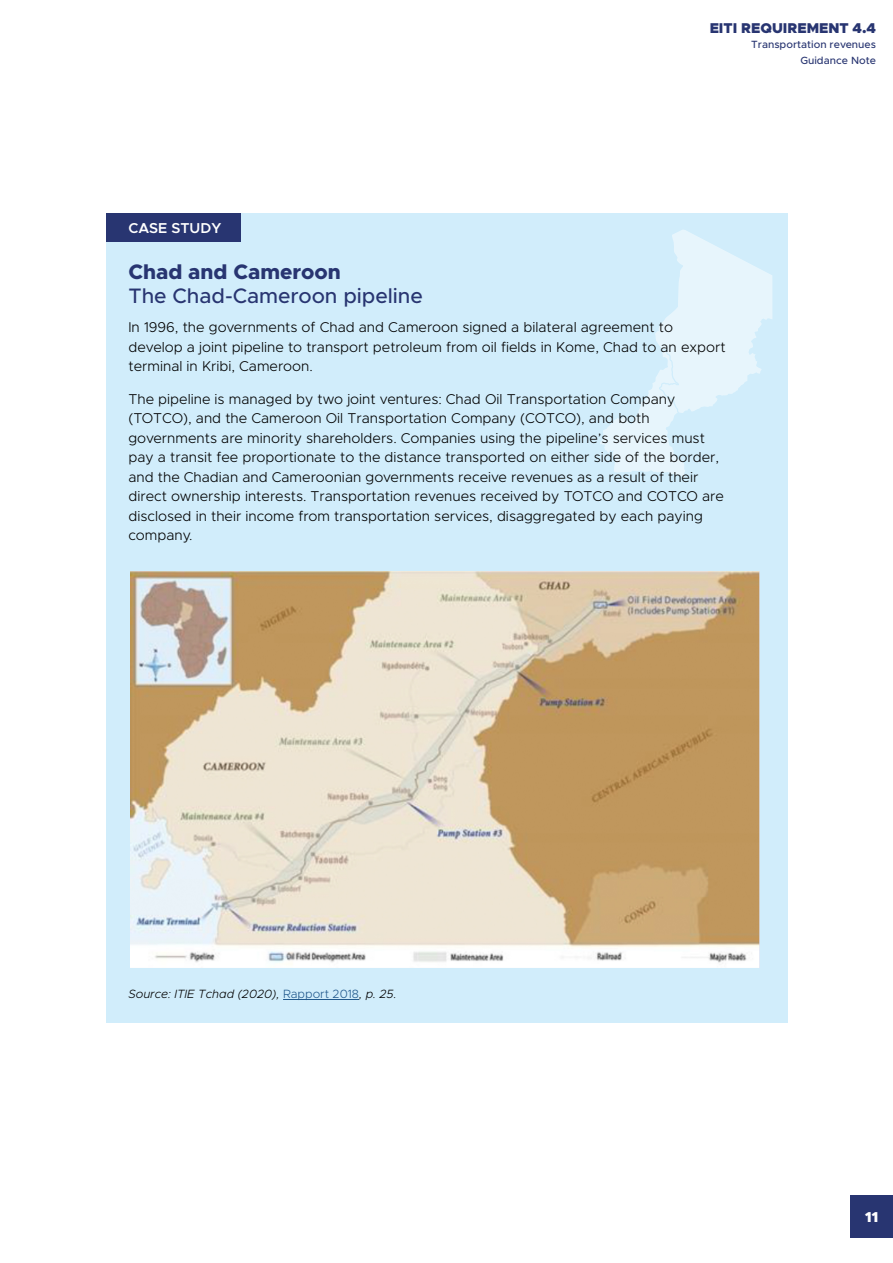
<style>
.page{position:relative;width:893px;height:1263px;background:#fff}
.page>*{position:absolute;margin:0;border:0;box-sizing:border-box;transform-origin:0 0}
.t1{font:500 21px "Metropolis";color:#283571}
.t2{font:800 21px "Metropolis";color:#283571}
.t3{font:600 14.4px "Metropolis";color:#fff}
.t4{font:900 14.4px "Metropolis";color:#fff}
.t5{font:300 14.25px/19.5px "Metropolis";color:#000}
.t6{font:900 14.25px "Metropolis";color:#283571}
.t7{font:italic 300 12px "Metropolis";color:#000}
.t8{font:500 10.5px/15.8px "Metropolis";color:#283571;text-align:right}
.s1{font-style:normal;color:#235a8d}
</style>
<div class="page">
<div style="left:106px;top:213px;width:682px;height:810px;background:#d1edfb"></div>
<div style="left:850px;top:1195px;width:43px;height:42px;background:#283571"></div>
<div style="left:107px;top:213px;width:134px;height:29px;background:#283571"></div>
<img style="left:131px;top:572px;width:628px;height:395px">
<hr style="left:283px;top:999px;width:76px;height:1px;background:#235a8d">
<svg style="left:600px;top:230px;width:172px;height:248px"></svg>
<p class="t3" style="left:128px;top:219px;width:94px">CASE STUDY</p>
<p class="t6" style="left:710px;top:19px;width:168px">EITI REQUIREMENT 4.4</p>
<p class="t8" style="left:751px;top:37px;width:126px">Transportation revenues<br>Guidance Note</p>
<h1 class="t2" style="left:128px;top:258px;width:214px">Chad and Cameroon</h1>
<h1 class="t1" style="left:128px;top:283px;width:296px">The Chad-Cameroon pipeline</h1>
<p class="t5" style="left:128px;top:318px;width:599px">In 1996, the governments of Chad and Cameroon signed a bilateral agreement to develop a joint pipeline to transport petroleum from oil fields in Kome, Chad to an export terminal in Kribi, Cameroon.</p>
<p class="t5" style="left:128px;top:389px;width:597px">The pipeline is managed by two joint ventures: Chad Oil Transportation Company (TOTCO), and the Cameroon Oil Transportation Company (COTCO), and both governments are minority shareholders. Companies using the pipeline’s services must pay a transit fee proportionate to the distance transported on either side of the border, and the Chadian and Cameroonian governments receive revenues as a result of their direct ownership interests. Transportation revenues received by TOTCO and COTCO are disclosed in their income from transportation services, disaggregated by each paying company.</p>
<p class="t7" style="left:128px;top:986px;width:270px">Source: ITIE Tchad (2020), <span class="s1">Rapport 2018</span>, p. 25.</p>
<p class="t4" style="left:865px;top:1208px;width:15px">11</p>
</div>
